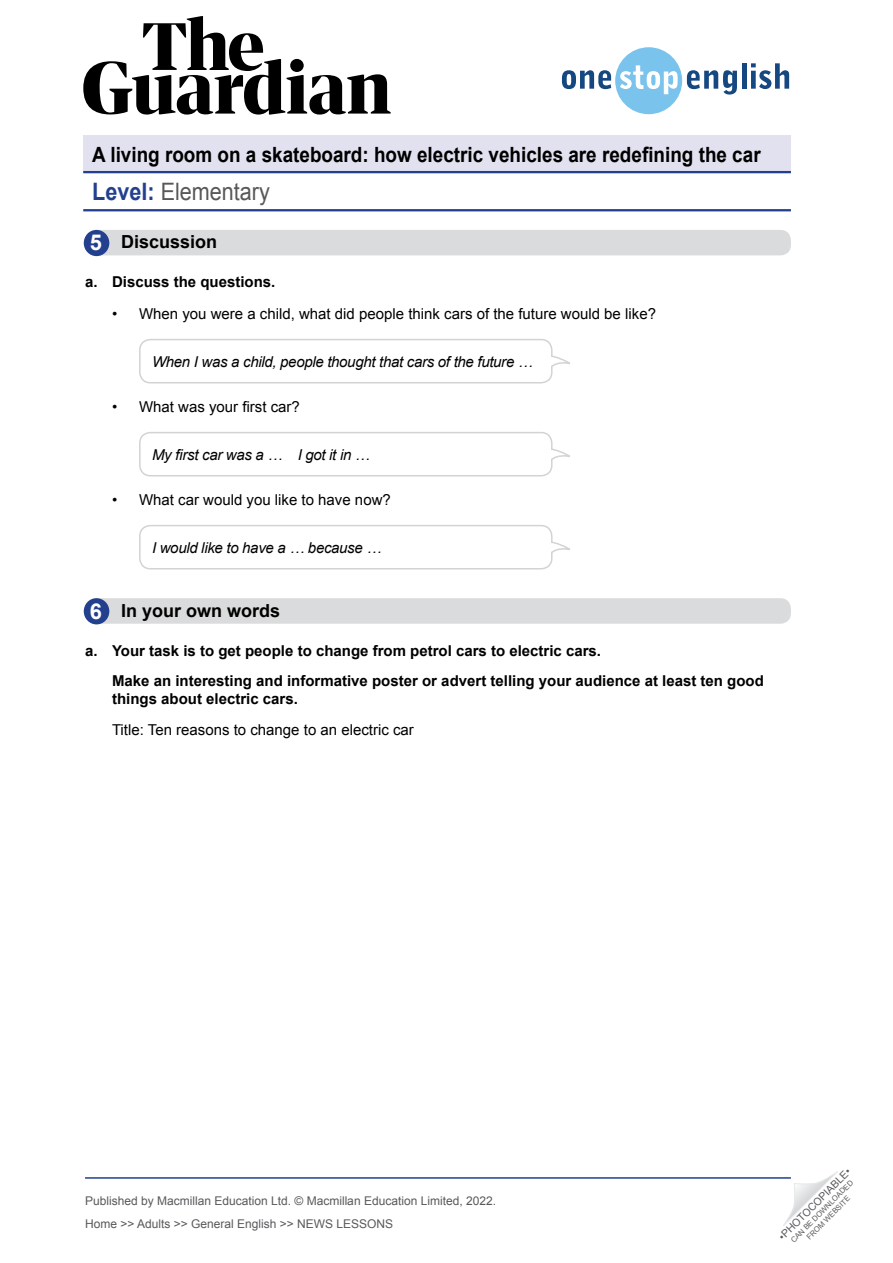
<style>
.page{position:relative;width:893px;height:1263px;background:#fff}
.page>*{position:absolute;margin:0;border:0;box-sizing:border-box;transform-origin:0 0}
.t1{font:24px "Arial";color:#58585a;scale:.9 1}
.WS__Exercise_title{font:700 21.9px "Arial";color:#fff}
.t2{font:700 21px "Arial";color:#000;scale:.9 1}
.WS__Exercise_title-2{font:700 18px "Arial";color:#000}
.WS__Body_-_rubric_al{font:700 15px/18px "Arial";color:#000}
.WS__Bullet{font:15px "Arial";color:#000}
._00_Speech_Bubble_la{font:italic 15px "Arial";letter-spacing:-.02em;color:#000}
.t3{font:12px/23px "Arial";color:#58595b}
.t4{font:10.5px "Arial";color:#58595b}
.t5{font:7.5px/9px "Arial";color:#58595b;text-align:center}
.s1{font-weight:700;color:#23408f}
</style>
<div class="page">
<svg style="left:783px;top:1171px;width:55px;height:55px"></svg>
<svg style="left:83px;top:16px;width:308px;height:99px"></svg>
<svg style="left:562px;top:47px;width:175px;height:67px"></svg>
<hr style="left:742px;top:63px;width:4px;height:26px;background:#154780">
<svg style="left:751px;top:63px;width:38px;height:26px"></svg>
<hr style="left:85px;top:1177px;width:706px;height:2px;background:#23408f">
<div style="left:83px;top:136px;width:708px;height:37px;background:#e1e1ef"></div>
<hr style="left:83px;top:171px;width:708px;height:2px;background:#23408f">
<hr style="left:83px;top:209px;width:708px;height:2px;background:#23408f">
<div style="left:85px;top:598px;width:706px;height:26px;background:#dadbdc;border-radius:10px"></div>
<div style="left:84px;top:598px;width:25px;height:26px;background:#23408f;border-radius:50%"></div>
<div style="left:85px;top:230px;width:706px;height:25px;background:#dadbdc;border-radius:10px"></div>
<div style="left:84px;top:230px;width:25px;height:26px;background:#23408f;border-radius:50%"></div>
<div style="left:139px;top:339px;width:414px;height:44px;border:2px solid #d1d3d4;border-radius:11px"></div>
<svg style="left:550px;top:353px;width:20px;height:21px"></svg>
<div style="left:139px;top:432px;width:414px;height:44px;border:2px solid #d1d3d4;border-radius:11px"></div>
<svg style="left:550px;top:446px;width:20px;height:21px"></svg>
<div style="left:139px;top:525px;width:414px;height:44px;border:2px solid #d1d3d4;border-radius:11px"></div>
<svg style="left:550px;top:539px;width:20px;height:21px"></svg>
<h3 class="t2" style="left:92px;top:141px;width:744px">A living room on a skateboard: how electric vehicles are redefining the car</h3>
<h1 class="t1" style="left:92px;top:176px;width:199px"><span class="s1">Level:</span> Elementary</h1>
<p class="WS__Exercise_title" style="left:90px;top:228px;width:14px">5</p>
<p class="WS__Exercise_title-2" style="left:121px;top:230px;width:98px">Discussion</p>
<p class="WS__Body_-_rubric_al" style="left:85px;top:274px;width:192px">a. Discuss the questions.</p>
<p class="WS__Bullet" style="left:112px;top:304px;width:545px">• When you were a child, what did people think cars of the future would be like?</p>
<p class="_00_Speech_Bubble_la" style="left:152px;top:352px;width:382px">When I was a child, people thought that cars of the future …</p>
<p class="WS__Bullet" style="left:112px;top:397px;width:189px">• What was your first car?</p>
<p class="_00_Speech_Bubble_la" style="left:152px;top:445px;width:219px">My first car was a … I got it in …</p>
<p class="WS__Bullet" style="left:112px;top:490px;width:280px">• What car would you like to have now?</p>
<p class="_00_Speech_Bubble_la" style="left:152px;top:538px;width:231px">I would like to have a … because …</p>
<p class="WS__Exercise_title" style="left:90px;top:596px;width:14px">6</p>
<p class="WS__Exercise_title-2" style="left:121px;top:598px;width:161px">In your own words</p>
<p class="WS__Body_-_rubric_al" style="left:85px;top:642px;width:518px">a. Your task is to get people to change from petrol cars to electric cars.</p>
<p class="WS__Body_-_rubric_al" style="left:112px;top:672px;width:653px">Make an interesting and informative poster or advert telling your audience at least ten good things about electric cars.</p>
<p class="WS__Bullet" style="left:112px;top:720px;width:303px">Title: Ten reasons to change to an electric car</p>
<p class="t3" style="left:85px;top:1189px;width:413px">Published by Macmillan Education Ltd. © Macmillan Education Limited, 2022.<br>Home &gt;&gt; Adults &gt;&gt; General English &gt;&gt; NEWS LESSONS</p>
<p class="t4" style="left:776px;top:1233px;width:99px;rotate:-45deg">•PHOTOCOPIABLE•</p>
<p class="t5" style="left:789px;top:1238px;width:86px;rotate:-45deg">CAN BE DOWNLOADED<br>FROM WEBSITE</p>
</div>
